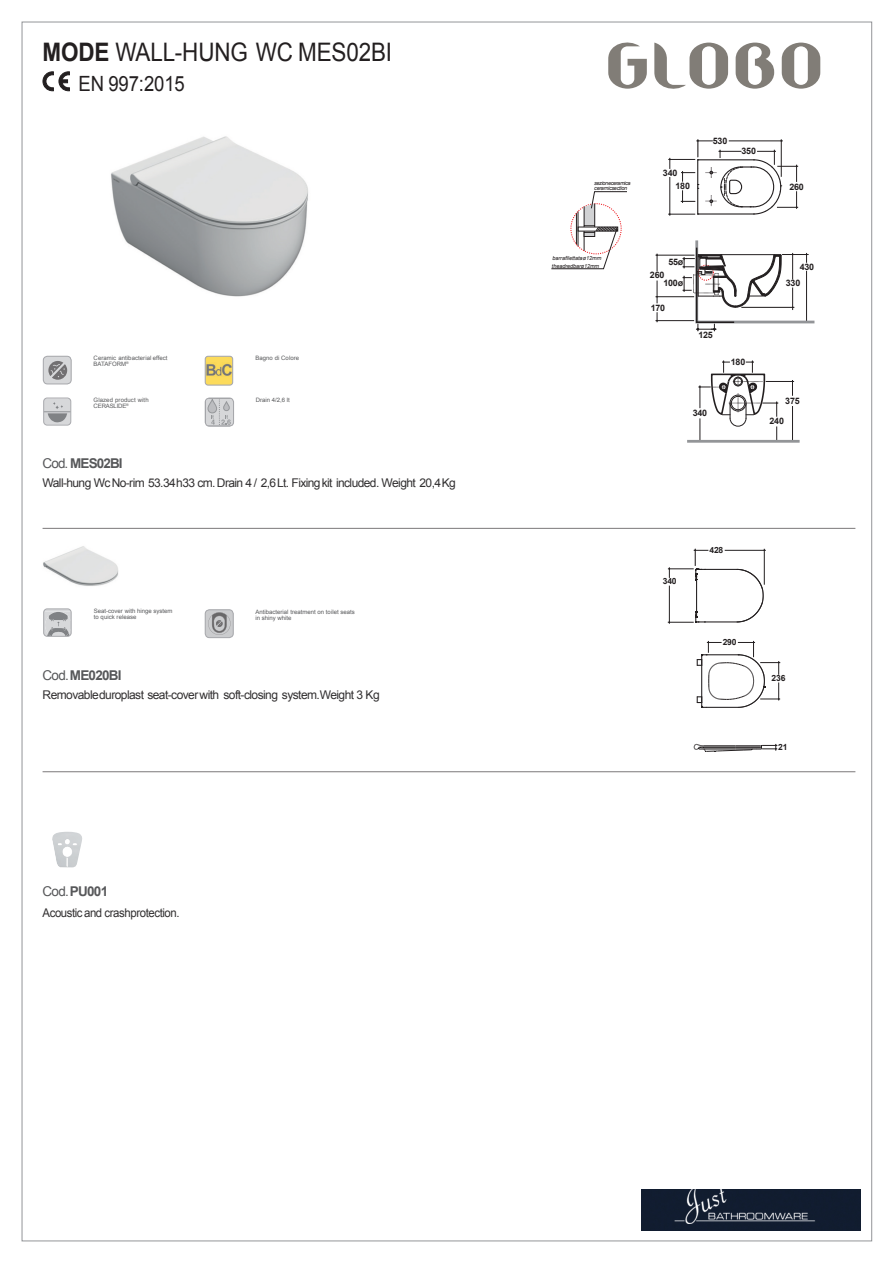
<style>
.page{position:relative;width:894px;height:1263px;background:#fff}
.page>*{position:absolute;margin:0;border:0;box-sizing:border-box;transform-origin:0 0}
.t1{font:25.5px "Arial";letter-spacing:-.01em;color:#231f20;scale:.88 1}
.t2{font:21px "Arial";letter-spacing:-.005em;color:#231f20;scale:.88 1}
.t3{font:700 13.5px "Arial";letter-spacing:-.055em;color:#57585a}
.t4{font:12px "Arial";letter-spacing:-.045em;color:#312f30}
.t5{font:12px "Arial";letter-spacing:-.045em;color:#312f30;scale:.95 1}
.t6{font:700 8.85px "Arial";letter-spacing:-.02em;color:#231f20}
.t7{font:700 8.55px "Arial";letter-spacing:-.02em;color:#231f20}
.t8{font:6px/6px "Arial";letter-spacing:.005em;color:#57585a}
.t9{font:italic 5.55px/7.6px "Arial";letter-spacing:-.02em;color:#231f20}
.t10{font:italic 5.55px/5.4px "Arial";letter-spacing:-.07em;color:#231f20}
.s1{font-weight:700}
.s2{font-weight:400}
</style>
<div class="page">
<img style="left:111px;top:136px;width:197px;height:161px">
<hr style="left:655px;top:296px;width:39px;height:1px;background:#231f20">
<svg style="left:656px;top:281px;width:1px;height:22px"></svg>
<hr style="left:655px;top:320px;width:39px;height:1px;background:#231f20">
<hr style="left:655px;top:255px;width:39px;height:1px;background:#231f20">
<svg style="left:656px;top:254px;width:1px;height:17px"></svg>
<svg style="left:682px;top:240px;width:133px;height:91px"></svg>
<hr style="left:686px;top:440px;width:113px;height:3px;background:#939598">
<svg style="left:698px;top:360px;width:95px;height:80px"></svg>
<hr style="left:669px;top:177px;width:1px;height:39px;background:#231f20">
<svg style="left:668px;top:139px;width:129px;height:76px"></svg>
<hr style="left:724px;top:550px;width:41px;height:1px;background:#231f20">
<hr style="left:763px;top:549px;width:1px;height:36px;background:#231f20">
<hr style="left:668px;top:586px;width:1px;height:38px;background:#231f20">
<hr style="left:695px;top:574px;width:1px;height:43px;background:#231f20">
<hr style="left:704px;top:569px;width:32px;height:1px;background:#231f20">
<svg style="left:736px;top:569px;width:27px;height:53px"></svg>
<svg style="left:667px;top:611px;width:38px;height:12px"></svg>
<svg style="left:667px;top:549px;width:41px;height:32px"></svg>
<hr style="left:704px;top:621px;width:32px;height:1px;background:#231f20">
<svg style="left:696px;top:641px;width:84px;height:67px"></svg>
<svg style="left:693px;top:744px;width:84px;height:8px"></svg>
<svg style="left:551px;top:191px;width:76px;height:78px"></svg>
<img style="left:205px;top:356px;width:27px;height:29px;border-radius:3px">
<div style="left:205px;top:356px;width:28px;height:30px;border:1px solid #a8a9ad;border-radius:3px"></div>
<img style="left:52px;top:832px;width:30px;height:35px">
<img style="left:43px;top:546px;width:76px;height:40px">
<div style="left:44px;top:398px;width:27px;height:27px;background:#d7d8da;border-radius:2px"></div>
<svg style="left:45px;top:402px;width:24px;height:20px"></svg>
<div style="left:43px;top:397px;width:28px;height:29px;border:1px solid #a8a9ad;border-radius:4px"></div>
<svg style="left:43px;top:356px;width:28px;height:28px"></svg>
<div style="left:43px;top:356px;width:29px;height:28px;border:1px solid #a8a9ad;border-radius:4px"></div>
<div style="left:205px;top:398px;width:28px;height:28px;border:1px solid #6b6b6e;border-radius:3px"></div>
<svg style="left:207px;top:399px;width:24px;height:26px"></svg>
<div style="left:205px;top:397px;width:29px;height:30px;border:1px solid #a8a9ad;border-radius:4px"></div>
<svg style="left:45px;top:610px;width:25px;height:25px"></svg>
<div style="left:43px;top:608px;width:29px;height:29px;border:1px solid #a8a9ad;border-radius:4px"></div>
<svg style="left:205px;top:611px;width:27px;height:27px"></svg>
<div style="left:205px;top:609px;width:29px;height:29px;border:1px solid #a8a9ad;border-radius:4px"></div>
<svg style="left:781px;top:43px;width:39px;height:46px"></svg>
<svg style="left:735px;top:43px;width:38px;height:46px"></svg>
<svg style="left:608px;top:42px;width:38px;height:47px"></svg>
<svg style="left:654px;top:43px;width:73px;height:46px"></svg>
<hr style="left:43px;top:528px;width:812px;height:1px;background:#231f20">
<hr style="left:43px;top:771px;width:812px;height:1px;background:#231f20">
<svg style="left:42px;top:71px;width:28px;height:21px"></svg>
<img style="left:641px;top:1189px;width:219px;height:41px">
<h1 class="t1" style="left:43px;top:42px;width:398px"><span class="s1">MODE</span> WALL-HUNG WC MES02BI</h1>
<h2 class="t2" style="left:79px;top:76px;width:122px">EN 997:2015</h2>
<p class="t8" style="left:94px;top:355px;width:75px">Ceramic antibacterial effect<br>BATAFORM<sup>®</sup></p>
<p class="t8" style="left:255px;top:355px;width:45px">Bagno di Colore</p>
<p class="t8" style="left:256px;top:397px;width:36px">Drain 4/2,6 lt</p>
<p class="t8" style="left:94px;top:397px;width:57px">Glazed product with<br>CERASLIDE<sup>®</sup></p>
<h3 class="t3" style="left:43px;top:458px;width:81px"><span class="s2">Cod.</span> MES02BI</h3>
<h3 class="t4" style="left:43px;top:478px;width:414px">Wall-hung WcNo-rim 53.34h33 cm. Drain 4 / 2,6Lt. Fixingkit included. Weight 20,4Kg</h3>
<p class="t8" style="left:94px;top:608px;width:80px">Seat-cover with hinge system to quick release</p>
<p class="t8" style="left:255px;top:609px;width:101px">Antibacterial treatment on toilet seats in shiny white</p>
<h3 class="t3" style="left:43px;top:670px;width:81px"><span class="s2">Cod.</span>ME020BI</h3>
<h3 class="t4" style="left:43px;top:690px;width:338px">Removableduroplast seat-coverwith soft-closing system.Weight 3 Kg</h3>
<h3 class="t3" style="left:43px;top:886px;width:67px"><span class="s2">Cod.</span>PU001</h3>
<h3 class="t5" style="left:43px;top:908px;width:146px">Acoustic and crashprotection.</h3>
<p class="t10" style="left:594px;top:180px;width:38px">sezioneceramica ceramicsection</p>
<h3 class="t6" style="left:662px;top:169px;width:16px">340</h3>
<h3 class="t6" style="left:712px;top:137px;width:16px">530</h3>
<h3 class="t6" style="left:741px;top:148px;width:16px">350</h3>
<h3 class="t6" style="left:675px;top:182px;width:16px">180</h3>
<h3 class="t6" style="left:789px;top:183px;width:16px">260</h3>
<p class="t9" style="left:551px;top:255px;width:51px">barrafilettataø12mm theadredbarø12mm</p>
<h3 class="t6" style="left:668px;top:259px;width:16px">55ø</h3>
<h3 class="t6" style="left:663px;top:280px;width:21px">100ø</h3>
<h3 class="t6" style="left:650px;top:304px;width:16px">170</h3>
<h3 class="t6" style="left:649px;top:272px;width:16px">260</h3>
<h3 class="t6" style="left:698px;top:331px;width:16px">125</h3>
<h3 class="t6" style="left:692px;top:410px;width:16px">340</h3>
<h3 class="t6" style="left:730px;top:358px;width:16px">180</h3>
<h3 class="t6" style="left:799px;top:263px;width:16px">430</h3>
<h3 class="t6" style="left:785px;top:280px;width:16px">330</h3>
<h3 class="t6" style="left:785px;top:397px;width:16px">375</h3>
<h3 class="t6" style="left:769px;top:418px;width:16px">240</h3>
<h3 class="t7" style="left:662px;top:578px;width:15px">340</h3>
<h3 class="t7" style="left:709px;top:547px;width:15px">428</h3>
<h3 class="t7" style="left:722px;top:639px;width:15px">290</h3>
<h3 class="t7" style="left:771px;top:675px;width:15px">236</h3>
<h3 class="t7" style="left:778px;top:744px;width:11px">21</h3>
</div>
